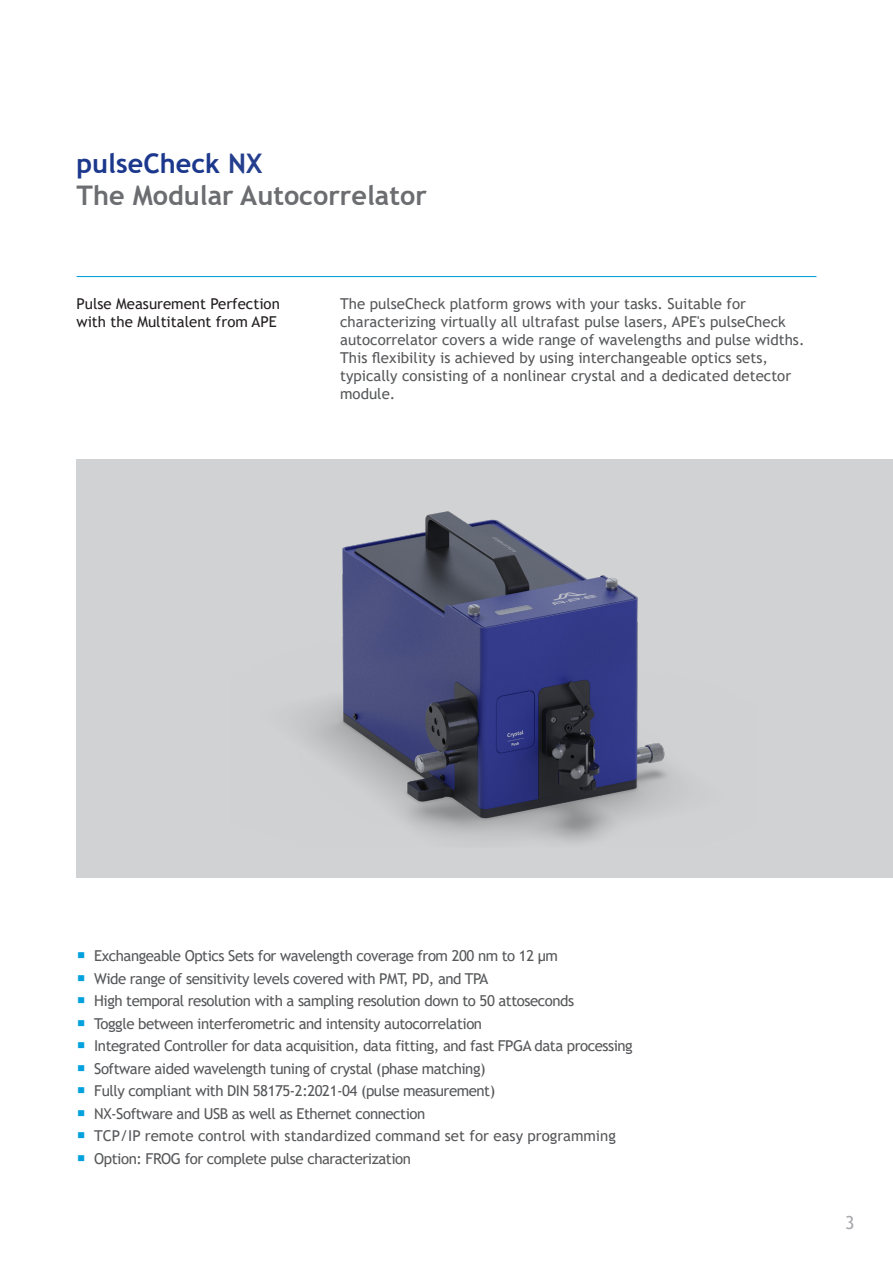
<style>
.page{position:relative;width:893px;height:1263px;background:#fff}
.page>*{position:absolute;margin:0;border:0;box-sizing:border-box;transform-origin:0 0}
.Seitenüberschrift_fe{font:700 27px "Trebuchet MS";color:#6c6d70}
.Seitenüberschrift_fe-2{font:700 27px "Trebuchet MS";color:#1b388c}
.t1{font:18px "Trebuchet MS";color:#a8a9ad}
.Haupttext{font:15px "Trebuchet MS";letter-spacing:-.03em;color:#57585a}
.Haupttext-2{font:15px/18px "Trebuchet MS";color:#57585a}
.Keypoints{font:15px "Trebuchet MS";color:#57585a}
.Textüberschrift{font:15px/18px "Trebuchet MS";color:#231f20}
.s1{color:#253f8e}
.s2{font-size:27px;color:#00a1dd}
</style>
<div class="page">
<hr style="left:77px;top:276px;width:739px;height:1px;background:#00a1dd">
<div style="left:77px;top:459px;width:816px;height:419px;background:#d1d2d4"></div>
<img style="left:303px;top:511px;width:372px;height:331px">
<p class="Seitenüberschrift_fe-2" style="left:77px;top:147px;width:187px">pulseCheck <span class="s1">NX</span></p>
<p class="Seitenüberschrift_fe" style="left:77px;top:179px;width:352px">The Modular Autocorrelator</p>
<p class="Textüberschrift" style="left:77px;top:294px;width:205px">Pulse Measurement Perfection with the Multitalent from APE</p>
<p class="Haupttext-2" style="left:340px;top:294px;width:466px">The pulseCheck platform grows with your tasks. Suitable for characterizing virtually all ultrafast pulse lasers, APE's pulseCheck autocorrelator covers a wide range of wavelengths and pulse widths.<br>This flexibility is achieved by using interchangeable optics sets, typically consisting of a nonlinear crystal and a dedicated detector module.</p>
<p class="Haupttext" style="left:77px;top:946px;width:483px"><span class="s2">▪</span> Exchangeable Optics Sets for wavelength coverage from 200 nm to 12 µm</p>
<p class="Haupttext" style="left:77px;top:969px;width:413px"><span class="s2">▪</span> Wide range of sensitivity levels covered with PMT, PD, and TPA</p>
<p class="Haupttext" style="left:77px;top:991px;width:499px"><span class="s2">▪</span> High temporal resolution with a sampling resolution down to 50 attoseconds</p>
<p class="Haupttext" style="left:77px;top:1014px;width:407px"><span class="s2">▪</span> Toggle between interferometric and intensity autocorrelation</p>
<p class="Haupttext" style="left:77px;top:1036px;width:558px"><span class="s2">▪</span> Integrated Controller for data acquisition, data fitting, and fast FPGA data processing</p>
<p class="Haupttext" style="left:77px;top:1059px;width:411px"><span class="s2">▪</span> Software aided wavelength tuning of crystal (phase matching)</p>
<p class="Haupttext" style="left:77px;top:1081px;width:420px"><span class="s2">▪</span> Fully compliant with DIN 58175-2:2021-04 (pulse measurement)</p>
<p class="Haupttext" style="left:77px;top:1104px;width:350px"><span class="s2">▪</span> NX-Software and USB as well as Ethernet connection</p>
<p class="Keypoints" style="left:77px;top:1126px;width:541px"><span class="s2">▪</span> TCP/IP remote control with standardized command set for easy programming</p>
<p class="Haupttext" style="left:77px;top:1149px;width:336px"><span class="s2">▪</span> Option: FROG for complete pulse characterization</p>
<p class="t1" style="left:845px;top:1211px;width:11px">3</p>
</div>
